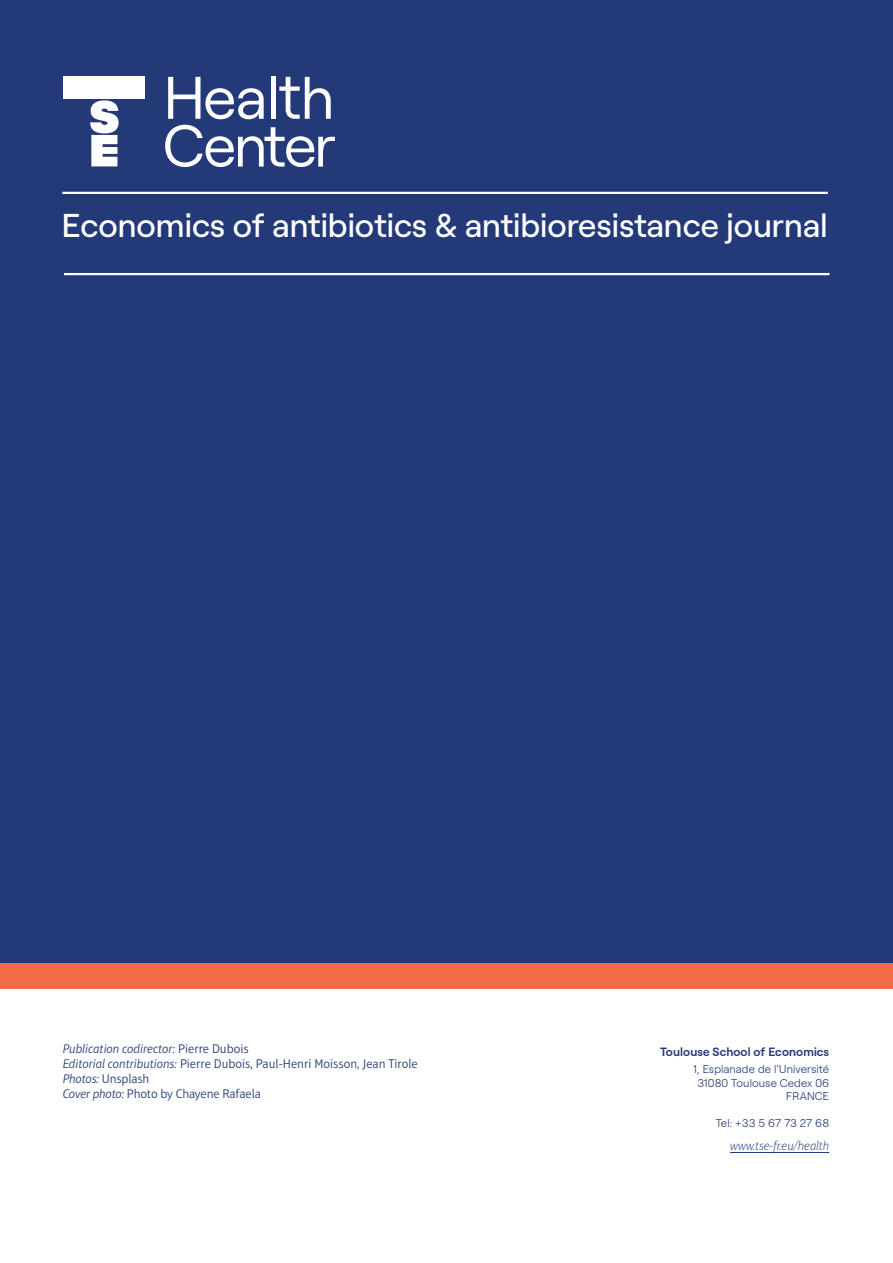
<style>
.page{position:relative;width:893px;height:1263px;background:#fff}
.page>*{position:absolute;margin:0;border:0;box-sizing:border-box;transform-origin:0 0}
.t1{font:500 33px "Roobert";color:#fff}
.t2{font:300 12.75px "Aptifer Sans LT Pro";letter-spacing:-.01em;color:#243978}
.t3{font:italic 300 12.75px "Aptifer Sans LT Pro";color:#243978}
.t4{font:italic 100 12.75px "Aptifer Sans LT Pro";letter-spacing:-.01em;color:#243978}
.t5{font:600 12px "Roobert";letter-spacing:.01em;color:#243978}
.t6{font:300 11.25px/13.5px "Roobert";letter-spacing:.01em;color:#243978;text-align:right}
.t7{font:300 11.25px "Roobert";letter-spacing:-.01em;color:#243978}
.s1{font-style:normal}
.s2{font-style:italic}
</style>
<div class="page">
<div style="left:0;top:0;width:893px;height:965px;background:#243978"></div>
<hr style="left:730px;top:1152px;width:99px;height:1px;background:#243978">
<div style="left:0;top:963px;width:893px;height:26px;background:#f26b49"></div>
<hr style="left:62px;top:192px;width:766px;height:2px;background:#fff">
<hr style="left:64px;top:273px;width:765px;height:2px;background:#fff">
<div style="left:64px;top:77px;width:81px;height:22px;background:#fff"></div>
<svg style="left:90px;top:100px;width:29px;height:66px"></svg>
<svg style="left:165px;top:125px;width:170px;height:42px"></svg>
<svg style="left:168px;top:77px;width:96px;height:42px"></svg>
<hr style="left:271px;top:77px;width:4px;height:42px;background:#fff">
<svg style="left:279px;top:77px;width:52px;height:42px"></svg>
<p class="t1" style="left:62px;top:200px;width:767px">Economics of antibiotics &amp; antibioresistance journal</p>
<p class="t3" style="left:63px;top:1042px;width:187px">Publication codirector: <span class="s1">Pierre Dubois</span></p>
<p class="t2" style="left:63px;top:1057px;width:356px"><span class="s2">Editorial contributions:</span> Pierre Dubois, Paul-Henri Moisson, Jean Tirole</p>
<p class="t2" style="left:63px;top:1072px;width:88px"><span class="s2">Photos:</span> Unsplash</p>
<p class="t2" style="left:63px;top:1087px;width:200px"><span class="s2">Cover photo:</span> Photo by Chayene Rafaela</p>
<p class="t5" style="left:660px;top:1042px;width:171px">Toulouse School of Economics</p>
<p class="t6" style="left:693px;top:1062px;width:138px">1, Esplanade de l’Université</p>
<p class="t6" style="left:697px;top:1075px;width:133px">31080 Toulouse Cedex 06<br>FRANCE</p>
<p class="t7" style="left:716px;top:1115px;width:115px">Tel: +33 5 67 73 27 68</p>
<p class="t4" style="left:730px;top:1138px;width:101px">www.tse-fr.eu/health</p>
</div>
